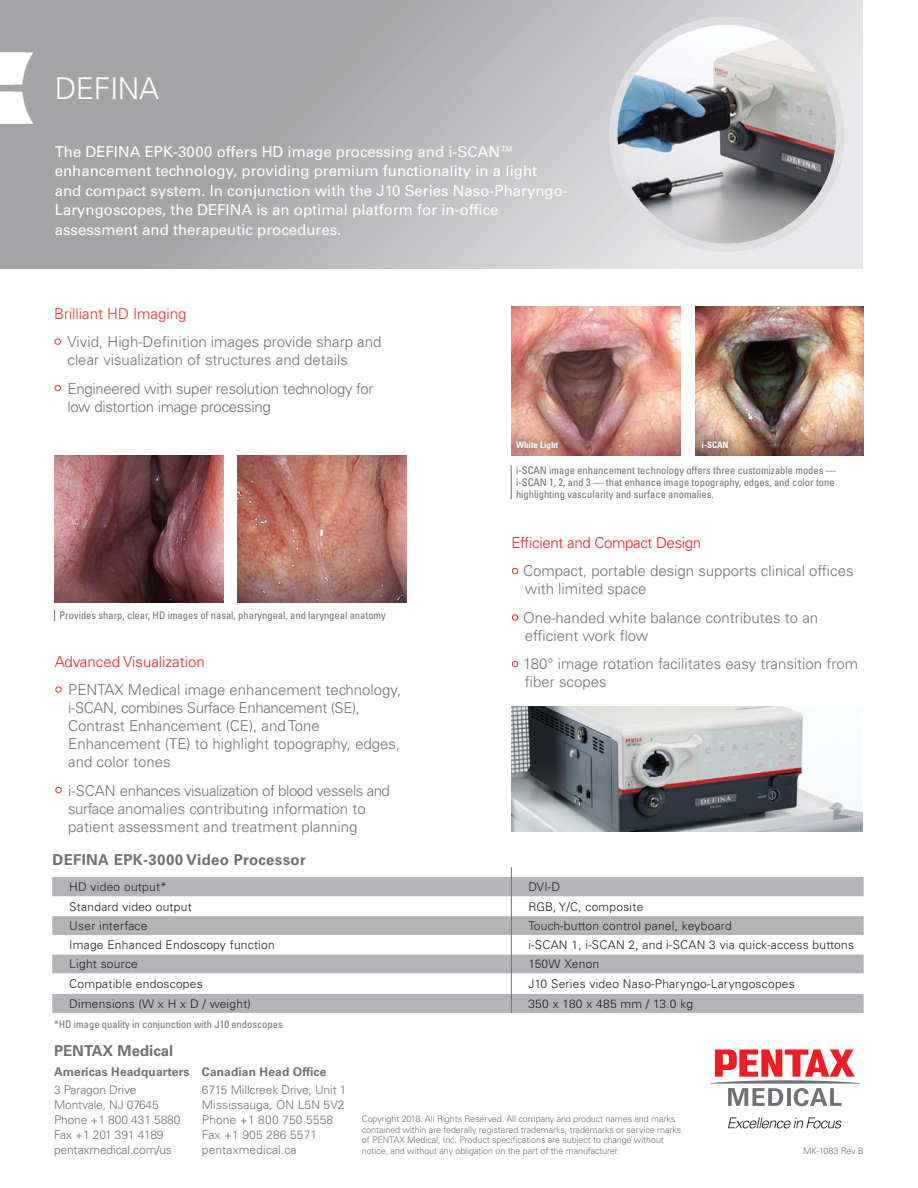
<style>
.page{position:relative;width:918px;height:1188px;background:#fff}
.page>*{position:absolute;margin:0;border:0;box-sizing:border-box;transform-origin:0 0}
.SUBHEADS{font:300 30px "Univers LT Std";letter-spacing:-.015em;color:#fff}
.t1{font:300 15px/18px "Univers LT Std";color:#717074}
.t2{font:15px/19.5px "Univers LT Std";color:#fff}
.t3{font:300 15px "Univers LT Std";letter-spacing:-.02em;color:#717074}
.Copy_9_12{font:700 15px "Univers LT Std";letter-spacing:.02em;color:#717074}
.SUBHEADS-2{font:300 15px "Univers LT Std";letter-spacing:-.02em;color:#ee1d23}
.SUBHEADS-3{font:300 15px "Univers LT Std";color:#ee1d23}
.t4{font:300 15px "Univers LT Std";color:#ee2e22}
.Copy_9_12-2{font:700 15px "Univers LT Std";color:#717074}
.copy_9{font:300 12px "Univers LT Std";letter-spacing:.02em;color:#231f20}
.t5{font:300 12px/15px "Univers LT Std";letter-spacing:-.01em;color:#717074}
.t6{font:300 12px/15px "Univers LT Std";letter-spacing:.01em;color:#717074}
.t7{font:700 12px/18px "Univers LT Std";letter-spacing:.01em;color:#717074}
.t8{font:condensed 10.5px/12px "Univers LT Std";color:#717074}
.t9{font:300 9px/10.5px "Univers LT Std";letter-spacing:-.01em;color:#717074}
.t10{font:700 condensed 9px "Univers LT Std";color:#fff}
.s1{font-weight:300}
.s2{font-weight:700}
</style>
<div class="page">
<svg style="left:0;top:0;width:863px;height:269px;background:#b4b4b7"></svg>
<img style="left:512px;top:707px;width:351px;height:125px">
<div style="left:55px;top:687px;width:7px;height:6px;border:1px solid #ee2e22;border-radius:50%"></div>
<div style="left:55px;top:787px;width:7px;height:6px;border:1px solid #ee2e22;border-radius:50%"></div>
<svg style="left:55px;top:339px;width:6px;height:6px"></svg>
<svg style="left:55px;top:385px;width:6px;height:6px"></svg>
<svg style="left:512px;top:568px;width:6px;height:6px"></svg>
<div style="left:512px;top:614px;width:6px;height:7px;border:1px solid #ee2e22;border-radius:50%"></div>
<svg style="left:512px;top:661px;width:6px;height:6px"></svg>
<svg style="left:711px;top:1049px;width:149px;height:57px"></svg>
<svg style="left:728px;top:1117px;width:114px;height:11px"></svg>
<img style="left:512px;top:306px;width:168px;height:150px">
<img style="left:237px;top:456px;width:169px;height:147px">
<img style="left:695px;top:306px;width:169px;height:150px">
<img style="left:54px;top:456px;width:170px;height:147px">
<svg style="left:0;top:52px;width:33px;height:33px"></svg>
<svg style="left:0;top:92px;width:34px;height:32px"></svg>
<div style="left:52px;top:877px;width:812px;height:136px;background:#b4b3b7"></div>
<svg style="left:52px;top:897px;width:812px;height:97px"></svg>
<svg style="left:52px;top:897px;width:1px;height:19px"></svg>
<svg style="left:52px;top:935px;width:1px;height:19px"></svg>
<svg style="left:52px;top:974px;width:1px;height:20px"></svg>
<svg style="left:511px;top:867px;width:1px;height:146px"></svg>
<img style="left:613px;top:19px;width:227px;height:230px">
<img style="left:615px;top:23px;width:225px;height:224px">
<div style="left:609px;top:16px;width:236px;height:236px;border:8px solid #dedee1;border-radius:50%"></div>
<hr style="left:511px;top:465px;width:1px;height:34px;background:#717074">
<div style="left:694px;top:433px;width:42px;height:23px;background:#231f20;opacity:.75"></div>
<div style="left:509px;top:433px;width:56px;height:24px;background:#231f20;opacity:.75"></div>
<p class="SUBHEADS" style="left:55px;top:70px;width:106px">DEFINA</p>
<p class="t2" style="left:55px;top:142px;width:515px">The DEFINA EPK-3000 offers HD image processing and i-SCAN™ enhancement technology, providing premium functionality in a light<br>and compact system. In conjunction with the J10 Series Naso-Pharyngo-Laryngoscopes, the DEFINA is an optimal platform for in-office assessment and therapeutic procedures.</p>
<p class="t4" style="left:54px;top:304px;width:134px">Brilliant HD Imaging</p>
<p class="t1" style="left:68px;top:333px;width:315px">Vivid, High-Definition images provide sharp and clear visualization of structures and details</p>
<p class="t3" style="left:68px;top:379px;width:308px">Engineered with super resolution technology for</p>
<p class="t3" style="left:68px;top:397px;width:205px">low distortion image processing</p>
<p class="t8" style="left:59px;top:609px;width:328px">Provides sharp, clear, HD images of nasal, pharyngeal, and laryngeal anatomy</p>
<p class="SUBHEADS-3" style="left:55px;top:652px;width:151px">Advanced Visualization</p>
<p class="t1" style="left:68px;top:681px;width:334px">PENTAX Medical image enhancement technology, i-SCAN, combines Surface Enhancement (SE),</p>
<p class="t1" style="left:68px;top:717px;width:334px">Contrast Enhancement (CE), and Tone<br>Enhancement (TE) to highlight topography, edges, and color tones</p>
<p class="t1" style="left:68px;top:781px;width:323px">i-SCAN enhances visualization of blood vessels and surface anomalies contributing information to patient assessment and treatment planning</p>
<p class="Copy_9_12" style="left:53px;top:851px;width:255px">DEFINA EPK-3000 Video Processor</p>
<p class="t10" style="left:516px;top:439px;width:44px">White Light</p>
<p class="t10" style="left:702px;top:439px;width:29px">i-SCAN</p>
<p class="t8" style="left:516px;top:464px;width:322px">i-SCAN image enhancement technology offers three customizable modes — i-SCAN 1, 2, and 3 — that enhance image topography, edges, and color tone highlighting vascularity and surface anomalies.</p>
<p class="SUBHEADS-2" style="left:511px;top:534px;width:191px">Efficient and Compact Design</p>
<p class="t1" style="left:523px;top:562px;width:332px">Compact, portable design supports clinical offices with limited space</p>
<p class="t1" style="left:523px;top:609px;width:297px">One-handed white balance contributes to an efficient work flow</p>
<p class="t1" style="left:523px;top:655px;width:336px">180° image rotation facilitates easy transition from fiber scopes</p>
<p class="copy_9" style="left:69px;top:880px;width:99px">HD video output*</p>
<p class="copy_9" style="left:528px;top:880px;width:33px">DVI-D</p>
<p class="copy_9" style="left:69px;top:899px;width:124px">Standard video output</p>
<p class="copy_9" style="left:528px;top:899px;width:117px">RGB, Y/C, composite</p>
<p class="copy_9" style="left:69px;top:919px;width:80px">User interface</p>
<p class="copy_9" style="left:528px;top:919px;width:205px">Touch-button control panel, keyboard</p>
<p class="copy_9" style="left:69px;top:938px;width:207px">Image Enhanced Endoscopy function</p>
<p class="copy_9" style="left:528px;top:938px;width:327px">i-SCAN 1, i-SCAN 2, and i-SCAN 3 via quick-access buttons</p>
<p class="copy_9" style="left:69px;top:957px;width:70px">Light source</p>
<p class="copy_9" style="left:528px;top:957px;width:72px">150W Xenon</p>
<p class="copy_9" style="left:69px;top:976px;width:135px">Compatible endoscopes</p>
<p class="copy_9" style="left:528px;top:976px;width:268px">J10 Series video Naso-Pharyngo-Laryngoscopes</p>
<p class="copy_9" style="left:69px;top:996px;width:183px">Dimensions (W x H x D / weight)</p>
<p class="copy_9" style="left:528px;top:996px;width:166px">350 x 180 x 485 mm / 13.0 kg</p>
<p class="t8" style="left:54px;top:1018px;width:230px">*HD image quality in conjunction with J10 endoscopes</p>
<p class="Copy_9_12-2" style="left:54px;top:1042px;width:121px">PENTAX Medical</p>
<h2 class="t7" style="left:54px;top:1063px;width:137px">Americas Headquarters<br><span class="s1">3 Paragon Drive</span></h2>
<h2 class="t5" style="left:54px;top:1097px;width:128px">Montvale, NJ 07645<br>Phone +1 800 431 5880<br>Fax +1 201 391 4189 pentaxmedical.com/us</h2>
<h2 class="t5" style="left:202px;top:1063px;width:146px;line-height:18px"><span class="s2">Canadian Head Office<br></span>6715 Millcreek Drive, Unit 1</h2>
<h2 class="t6" style="left:202px;top:1097px;width:144px">Mississauga, ON L5N 5V2<br>Phone +1 800 750 5558<br>Fax +1 905 286 5571 pentaxmedical.ca</h2>
<p class="t9" style="left:362px;top:1114px;width:321px">Copyright 2018. All Rights Reserved. All company and product names and marks contained within are federally registered trademarks, trademarks or service marks of PENTAX Medical, Inc. Product specifications are subject to change without notice, and without any obligation on the part of the manufacturer.</p>
<p class="t9" style="left:803px;top:1146px;width:62px">MK-1083 Rev B</p>
</div>
